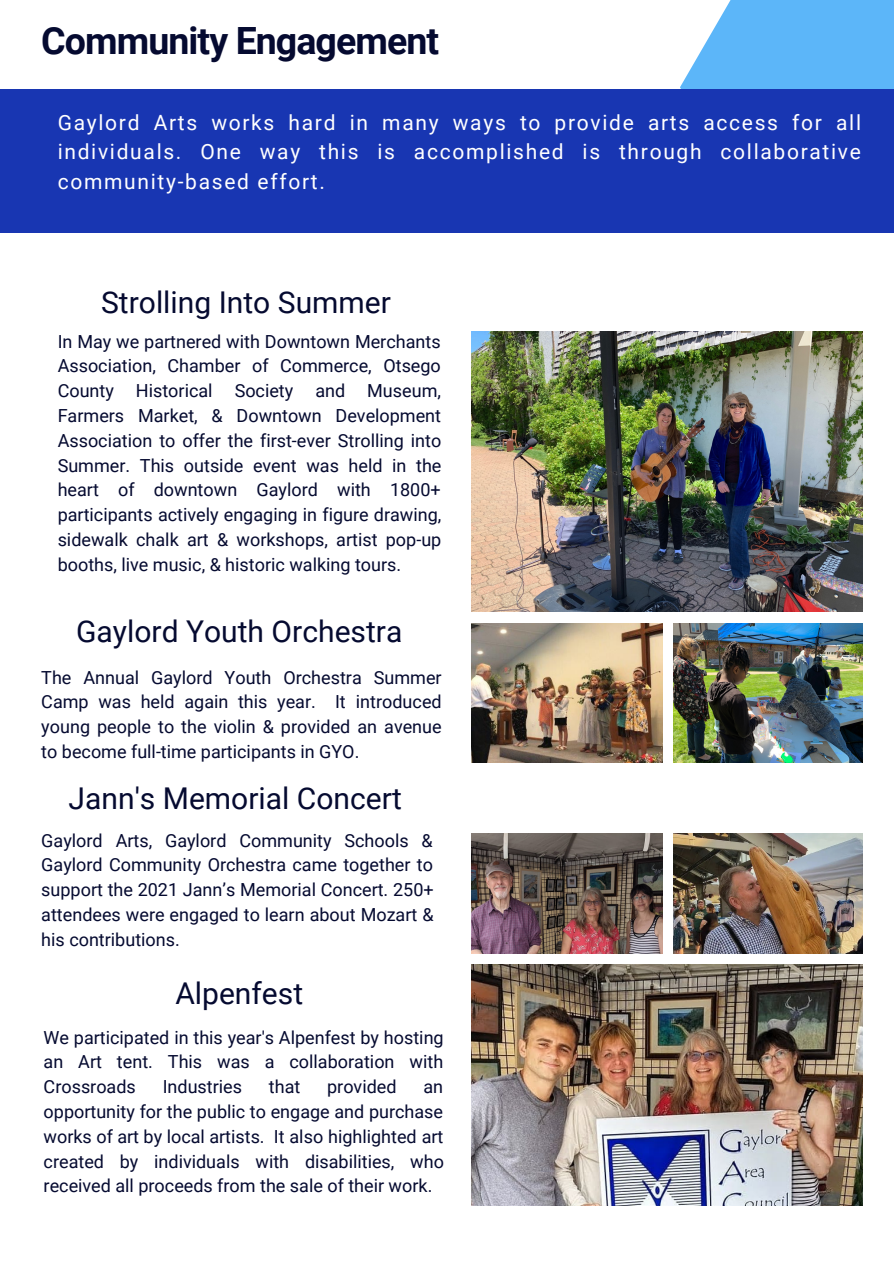
<style>
.page{position:relative;width:894px;height:1264px;background:#fff}
.page>*{position:absolute;margin:0;border:0;box-sizing:border-box;transform-origin:0 0}
.t1{font:700 37.5px "Roboto";letter-spacing:-.025em;color:#050a30}
.t2{font:30px "Roboto";color:#050a30}
.t3{font:21px/29.2px "Roboto";letter-spacing:.08em;color:#fff;text-align:justify}
.t4{font:18px/24.8px "Roboto";color:#050a30;text-align:justify}
</style>
<div class="page">
<img style="left:472px;top:833px;width:190px;height:120px">
<img style="left:673px;top:833px;width:189px;height:120px">
<img style="left:472px;top:964px;width:390px;height:241px">
<img style="left:472px;top:331px;width:390px;height:281px">
<img style="left:472px;top:623px;width:190px;height:140px">
<img style="left:673px;top:623px;width:189px;height:140px">
<svg style="left:680px;top:0;width:213px;height:89px;background:#6ebef9"></svg>
<div style="left:0;top:89px;width:893px;height:143px;background:#1836b2"></div>
<p class="t1" style="left:41px;top:19px;width:399px">Community Engagement</p>
<p class="t3" style="left:58px;top:108px;width:804px">Gaylord Arts works hard in many ways to provide arts access for all individuals. One way this is accomplished is through collaborative community-based effort.</p>
<p class="t2" style="left:101px;top:285px;width:291px">Strolling Into Summer</p>
<p class="t4" style="left:58px;top:329px;width:385px">In May we partnered with Downtown Merchants Association, Chamber of Commerce, Otsego County Historical Society and Museum, Farmers Market, &amp; Downtown Development Association to offer the first-ever Strolling into Summer. This outside event was held in the heart of downtown Gaylord with 1800+ participants actively engaging in figure drawing, sidewalk chalk art &amp; workshops, artist pop-up booths, live music, &amp; historic walking tours.</p>
<p class="t2" style="left:76px;top:614px;width:328px">Gaylord Youth Orchestra</p>
<p class="t4" style="left:41px;top:665px;width:402px">The Annual Gaylord Youth Orchestra Summer Camp was held again this year. It introduced young people to the violin &amp; provided an avenue to become full-time participants in GYO.</p>
<p class="t2" style="left:69px;top:781px;width:334px">Jann's Memorial Concert</p>
<p class="t4" style="left:41px;top:828px;width:394px">Gaylord Arts, Gaylord Community Schools &amp; Gaylord Community Orchestra came together to support the 2021 Jann’s Memorial Concert. 250+ attendees were engaged to learn about Mozart &amp; his contributions.</p>
<p class="t2" style="left:175px;top:976px;width:129px">Alpenfest</p>
<p class="t4" style="left:44px;top:1025px;width:401px">We participated in this year's Alpenfest by hosting an Art tent. This was a collaboration with Crossroads</p>
<p class="t4" style="left:163px;top:1074px;width:81px">Industries</p>
<p class="t4" style="left:269px;top:1074px;width:33px">that</p>
<p class="t4" style="left:327px;top:1074px;width:71px">provided</p>
<p class="t4" style="left:44px;top:1074px;width:402px;text-indent:379px">an opportunity for the public to engage and purchase works of art by local artists. It also highlighted art created by individuals with disabilities, who received all proceeds from the sale of their work.</p>
</div>
